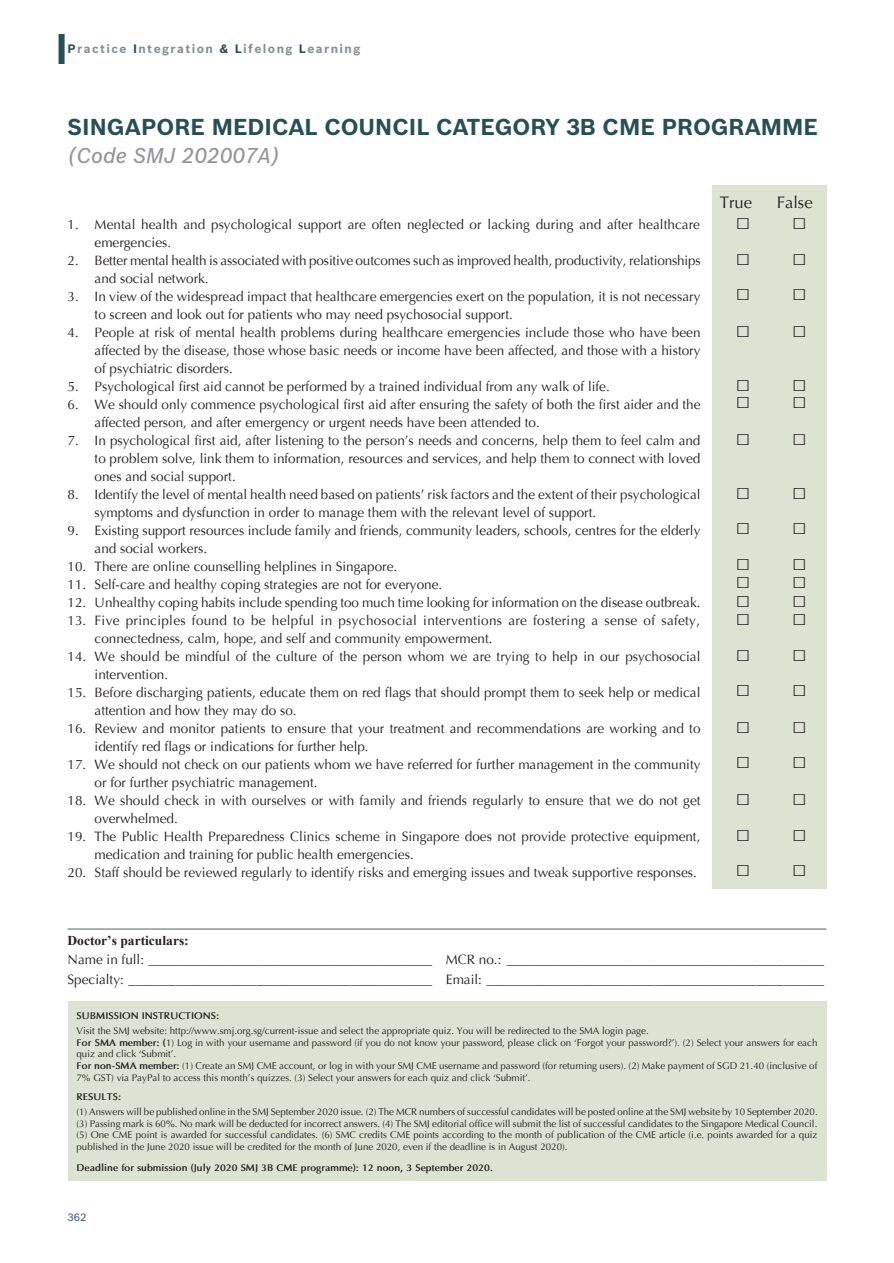
<style>
.page{position:relative;width:894px;height:1263px;background:#fff}
.page>*{position:absolute;margin:0;border:0;box-sizing:border-box;transform-origin:0 0}
.CME_OP_BOX{font:24px "Times New Roman";color:#231f20}
.CME_P_AT{font:700 22.5px "Bosch Sans";color:#284f56}
.CME_CODE{font:italic 500 21px "Bosch Sans";color:#939598}
.CME_OP_H{font:16.5px "Optima";color:#231f20}
.CME_Q_1{font:13.5px/18px "Optima";color:#231f20}
.CME_Q_1-2{font:13.5px/18px "Optima";letter-spacing:.025em;color:#231f20}
.DOC_D{font:13.5px "Optima";color:#231f20}
.DOC_D_H{font:700 13.5px "Times New Roman";color:#231f20}
.t1{font:700 12px "Bosch Sans";letter-spacing:.12em;color:#849096}
.t2{font:500 10.5px "Bosch Sans";color:#4f676d}
.DOC_TX{font:9.75px/11.7px "Optima";color:#231f20}
.DOC_TX-2{font:700 9.75px "Optima";color:#231f20}
.DOC_H{font:700 9.75px "Optima";color:#231f20}
.s1{color:#284f56}
.s2{font-weight:700}
</style>
<div class="page">
<div style="left:58px;top:34px;width:7px;height:30px;background:#284f56"></div>
<hr style="left:68px;top:928px;width:758px;height:1px;background:#939598">
<div style="left:68px;top:1001px;width:758px;height:180px;background:#dce3d3"></div>
<div style="left:711px;top:185px;width:115px;height:704px;background:#dce3d3"></div>
<p class="t1" style="left:68px;top:42px;width:294px"><span class="s1">P</span>ractice <span class="s1">I</span>ntegration <span class="s1">&amp; L</span>ifelong <span class="s1">L</span>earning</p>
<p class="CME_P_AT" style="left:68px;top:113px;width:751px">SINGAPORE MEDICAL COUNCIL CATEGORY 3B CME PROGRAMME</p>
<p class="CME_CODE" style="left:68px;top:142px;width:213px">(Code SMJ 202007A)</p>
<p class="CME_Q_1" style="left:94px;top:215px;width:606px;text-indent:-27px">1. Mental health and psychological support are often neglected or lacking during and after healthcare emergencies.</p>
<p class="CME_Q_1" style="left:94px;top:251px;width:607px;text-indent:-27px">2. Better mental health is associated with positive outcomes such as improved health, productivity, relationships and social network.</p>
<p class="CME_Q_1" style="left:94px;top:287px;width:607px;text-indent:-27px">3. In view of the widespread impact that healthcare emergencies exert on the population, it is not necessary to screen and look out for patients who may need psychosocial support.</p>
<p class="CME_Q_1" style="left:94px;top:323px;width:607px;text-align:justify;text-indent:-27px">4. People at risk of mental health problems during healthcare emergencies include those who have been affected by the disease, those whose basic needs or income have been affected, and those with a history of psychiatric disorders.</p>
<p class="CME_Q_1" style="left:68px;top:377px;width:543px">5. Psychological first aid cannot be performed by a trained individual from any walk of life.</p>
<p class="CME_Q_1" style="left:94px;top:395px;width:607px;text-indent:-27px">6. We should only commence psychological first aid after ensuring the safety of both the first aider and the affected person, and after emergency or urgent needs have been attended to.</p>
<p class="CME_Q_1" style="left:94px;top:431px;width:607px;text-align:justify;text-indent:-27px">7. In psychological first aid, after listening to the person’s needs and concerns, help them to feel calm and to problem solve, link them to information, resources and services, and help them to connect with loved ones and social support.</p>
<p class="CME_Q_1" style="left:94px;top:485px;width:607px;text-indent:-27px">8. Identify the level of mental health need based on patients’ risk factors and the extent of their psychological symptoms and dysfunction in order to manage them with the relevant level of support.</p>
<p class="CME_Q_1" style="left:94px;top:521px;width:607px;text-indent:-27px">9. Existing support resources include family and friends, community leaders, schools, centres for the elderly and social workers.</p>
<p class="CME_Q_1" style="left:68px;top:557px;width:331px">10. There are online counselling helplines in Singapore.</p>
<p class="CME_Q_1" style="left:68px;top:575px;width:376px">11. Self-care and healthy coping strategies are not for everyone.</p>
<p class="CME_Q_1" style="left:68px;top:593px;width:634px">12. Unhealthy coping habits include spending too much time looking for information on the disease outbreak.</p>
<p class="CME_Q_1-2" style="left:94px;top:611px;width:606px;text-indent:-27px">13. Five principles found to be helpful in psychosocial interventions are fostering a sense of safety, connectedness, calm, hope, and self and community empowerment.</p>
<p class="CME_Q_1" style="left:94px;top:647px;width:607px;text-indent:-27px">14. We should be mindful of the culture of the person whom we are trying to help in our psychosocial intervention.</p>
<p class="CME_Q_1" style="left:94px;top:683px;width:607px;text-indent:-27px">15. Before discharging patients, educate them on red flags that should prompt them to seek help or medical attention and how they may do so.</p>
<p class="CME_Q_1" style="left:94px;top:719px;width:607px;text-indent:-27px">16. Review and monitor patients to ensure that your treatment and recommendations are working and to identify red flags or indications for further help.</p>
<p class="CME_Q_1" style="left:94px;top:755px;width:607px;text-indent:-27px">17. We should not check on our patients whom we have referred for further management in the community or for further psychiatric management.</p>
<p class="CME_Q_1" style="left:94px;top:791px;width:607px;text-indent:-27px">18. We should check in with ourselves or with family and friends regularly to ensure that we do not get overwhelmed.</p>
<p class="CME_Q_1" style="left:94px;top:827px;width:607px;text-indent:-27px">19. The Public Health Preparedness Clinics scheme in Singapore does not provide protective equipment, medication and training for public health emergencies.</p>
<p class="CME_Q_1" style="left:68px;top:863px;width:630px">20. Staff should be reviewed regularly to identify risks and emerging issues and tweak supportive responses.</p>
<p class="CME_OP_H" style="left:719px;top:192px;width:34px">True</p>
<p class="CME_OP_H" style="left:776px;top:192px;width:37px">False</p>
<p class="CME_OP_BOX" style="left:735px;top:204px;width:72px">□ □</p>
<p class="CME_OP_BOX" style="left:735px;top:240px;width:72px">□ □</p>
<p class="CME_OP_BOX" style="left:735px;top:275px;width:72px">□ □</p>
<p class="CME_OP_BOX" style="left:735px;top:312px;width:72px">□ □</p>
<p class="CME_OP_BOX" style="left:735px;top:366px;width:72px">□ □</p>
<p class="CME_OP_BOX" style="left:735px;top:383px;width:72px">□ □</p>
<p class="CME_OP_BOX" style="left:735px;top:420px;width:72px">□ □</p>
<p class="CME_OP_BOX" style="left:735px;top:474px;width:72px">□ □</p>
<p class="CME_OP_BOX" style="left:735px;top:509px;width:72px">□ □</p>
<p class="CME_OP_BOX" style="left:735px;top:545px;width:72px">□ □</p>
<p class="CME_OP_BOX" style="left:735px;top:563px;width:72px">□ □</p>
<p class="CME_OP_BOX" style="left:735px;top:582px;width:72px">□ □</p>
<p class="CME_OP_BOX" style="left:735px;top:600px;width:72px">□ □</p>
<p class="CME_OP_BOX" style="left:735px;top:636px;width:72px">□ □</p>
<p class="CME_OP_BOX" style="left:735px;top:671px;width:72px">□ □</p>
<p class="CME_OP_BOX" style="left:735px;top:708px;width:72px">□ □</p>
<p class="CME_OP_BOX" style="left:735px;top:743px;width:72px">□ □</p>
<p class="CME_OP_BOX" style="left:735px;top:780px;width:72px">□ □</p>
<p class="CME_OP_BOX" style="left:735px;top:816px;width:72px">□ □</p>
<p class="CME_OP_BOX" style="left:735px;top:851px;width:72px">□ □</p>
<p class="DOC_D_H" style="left:68px;top:930px;width:123px">Doctor’s particulars:</p>
<p class="DOC_D" style="left:68px;top:951px;width:435px">Name in full: __________________________________________ MCR no.:</p>
<p class="DOC_D" style="left:68px;top:970px;width:416px">Specialty: _____________________________________________ Email:</p>
<p class="DOC_H" style="left:76px;top:1010px;width:144px">SUBMISSION INSTRUCTIONS:</p>
<p class="DOC_TX" style="left:76px;top:1025px;width:573px">Visit the SMJ website: http://www.smj.org.sg/current-issue and select the appropriate quiz. You will be redirected to the SMA login page.</p>
<p class="DOC_TX" style="left:76px;top:1036px;width:742px"><span class="s2">For SMA member: (</span>1) Log in with your username and password (if you do not know your password, please click on ‘Forgot your password?’). (2) Select your answers for each quiz and click ‘Submit’.</p>
<p class="DOC_TX" style="left:76px;top:1060px;width:742px"><span class="s2">For non-SMA member:</span> (1) Create an SMJ CME account, or log in with your SMJ CME username and password (for returning users). (2) Make payment of SGD 21.40 (inclusive of<br>7% GST) via PayPal to access this month’s quizzes. (3) Select your answers for each quiz and click ‘Submit’.</p>
<p class="DOC_H" style="left:76px;top:1091px;width:46px">RESULTS:</p>
<p class="DOC_TX" style="left:76px;top:1106px;width:742px;text-align:justify">(1) Answers will be published online in the SMJ September 2020 issue. (2) The MCR numbers of successful candidates will be posted online at the SMJ website by 10 September 2020. (3) Passing mark is 60%. No mark will be deducted for incorrect answers. (4) The SMJ editorial office will submit the list of successful candidates to the Singapore Medical Council. (5) One CME point is awarded for successful candidates. (6) SMC credits CME points according to the month of publication of the CME article (i.e. points awarded for a quiz published in the June 2020 issue will be credited for the month of June 2020, even if the deadline is in August 2020).</p>
<p class="DOC_TX-2" style="left:76px;top:1161px;width:418px">Deadline for submission (July 2020 SMJ 3B CME programme): 12 noon, 3 September 2020.</p>
<p class="t2" style="left:68px;top:1211px;width:20px">362</p>
</div>
